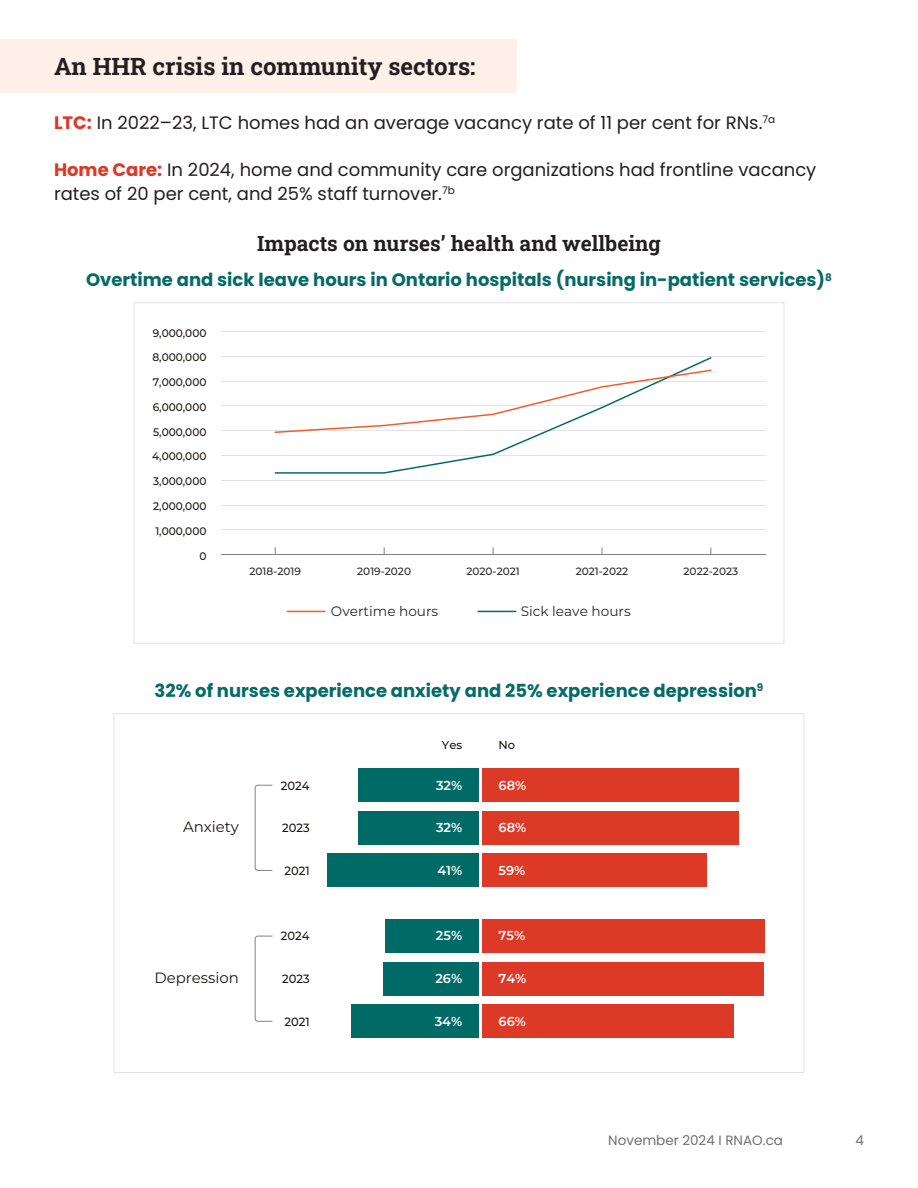
<style>
.page{position:relative;width:918px;height:1188px;background:#fff}
.page>*{position:absolute;margin:0;border:0;box-sizing:border-box;transform-origin:0 0}
.t1{font:700 24px "Roboto Slab";color:#231f20}
.t2{font:700 21px "Roboto Slab";color:#231f20}
.t3{font:18px/23.4px "Poppins";color:#231f20}
.t4{font:700 18px "Poppins";color:#066b67}
.t5{font:14.85px "Montserrat";color:#1c160e}
.t6{font:13.65px "Montserrat";color:#282928}
.t7{font:13.5px "Poppins";color:#6e6f71}
.t8{font:600 12.9px "Montserrat";color:#fff}
.t9{font:500 12px "Montserrat";color:#1c160e}
.t10{font:500 11.55px "Montserrat";color:#1c160e}
.t11{font:500 10.95px "Montserrat";color:#1c160e}
.t12{font:500 10.65px "Montserrat";color:#282928}
.s1{font-weight:700;color:#dc3826}
</style>
<div class="page">
<div style="left:0;top:39px;width:517px;height:54px;background:#fff0e9"></div>
<hr style="left:221px;top:331px;width:544px;height:1px;background:#e3e3e3">
<hr style="left:221px;top:356px;width:544px;height:1px;background:#e3e3e3">
<hr style="left:221px;top:381px;width:544px;height:1px;background:#e3e3e3">
<hr style="left:221px;top:406px;width:544px;height:1px;background:#e3e3e3">
<hr style="left:221px;top:430px;width:544px;height:1px;background:#e3e3e3">
<hr style="left:221px;top:455px;width:544px;height:1px;background:#e3e3e3">
<hr style="left:221px;top:480px;width:544px;height:1px;background:#e3e3e3">
<hr style="left:221px;top:505px;width:544px;height:1px;background:#e3e3e3">
<hr style="left:221px;top:530px;width:544px;height:1px;background:#e3e3e3">
<hr style="left:221px;top:554px;width:544px;height:1px;background:#808386">
<svg style="left:274px;top:357px;width:439px;height:256px"></svg>
<svg style="left:274px;top:369px;width:439px;height:65px"></svg>
<div style="left:351px;top:1004px;width:127px;height:34px;background:#006b66"></div>
<div style="left:383px;top:962px;width:95px;height:34px;background:#006b66"></div>
<div style="left:385px;top:919px;width:93px;height:34px;background:#006b66"></div>
<svg style="left:255px;top:936px;width:18px;height:86px"></svg>
<div style="left:327px;top:854px;width:151px;height:33px;background:#006b66"></div>
<div style="left:358px;top:811px;width:120px;height:34px;background:#006b66"></div>
<div style="left:358px;top:768px;width:120px;height:34px;background:#006b66"></div>
<div style="left:482px;top:768px;width:257px;height:34px;background:#dc3926"></div>
<div style="left:482px;top:811px;width:257px;height:34px;background:#dc3926"></div>
<div style="left:482px;top:854px;width:225px;height:33px;background:#dc3926"></div>
<div style="left:482px;top:919px;width:283px;height:34px;background:#dc3926"></div>
<div style="left:482px;top:962px;width:282px;height:34px;background:#dc3926"></div>
<div style="left:482px;top:1004px;width:251px;height:34px;background:#dc3926"></div>
<svg style="left:255px;top:785px;width:18px;height:86px"></svg>
<p class="t1" style="left:54px;top:50px;width:423px">An HHR crisis in community sectors:</p>
<p class="t3" style="left:54px;top:112px;width:723px"><span class="s1">LTC:</span> In 2022–23, LTC homes had an average vacancy rate of 11 per cent for RNs.<sup>7a</sup></p>
<p class="t3" style="left:54px;top:158px;width:764px"><span class="s1">Home Care:</span> In 2024, home and community care organizations had frontline vacancy rates of 20 per cent, and 25% staff turnover.<sup>7b</sup></p>
<p class="t2" style="left:257px;top:229px;width:405px">Impacts on nurses’ health and wellbeing</p>
<p class="t4" style="left:86px;top:270px;width:747px">Overtime and sick leave hours in Ontario hospitals (nursing in-patient services)<sup>8</sup></p>
<p class="t11" style="left:153px;top:325px;width:55px">9,000,000</p>
<p class="t11" style="left:153px;top:350px;width:55px">8,000,000</p>
<p class="t11" style="left:153px;top:375px;width:55px">7,000,000</p>
<p class="t11" style="left:153px;top:400px;width:55px">6,000,000</p>
<p class="t11" style="left:153px;top:424px;width:55px">5,000,000</p>
<p class="t11" style="left:152px;top:449px;width:56px">4,000,000</p>
<p class="t11" style="left:153px;top:474px;width:55px">3,000,000</p>
<p class="t11" style="left:153px;top:499px;width:55px">2,000,000</p>
<p class="t11" style="left:155px;top:524px;width:53px">1,000,000</p>
<p class="t11" style="left:199px;top:548px;width:9px">0</p>
<p class="t12" style="left:250px;top:564px;width:53px">2018-2019</p>
<p class="t12" style="left:357px;top:564px;width:55px">2019-2020</p>
<p class="t12" style="left:466px;top:564px;width:55px">2020-2021</p>
<p class="t12" style="left:576px;top:564px;width:54px">2021-2022</p>
<p class="t12" style="left:684px;top:564px;width:56px">2022-2023</p>
<p class="t6" style="left:331px;top:602px;width:109px">Overtime hours</p>
<p class="t6" style="left:521px;top:602px;width:111px">Sick leave hours</p>
<p class="t4" style="left:155px;top:681px;width:610px">32% of nurses experience anxiety and 25% experience depression<sup>9</sup></p>
<p class="t5" style="left:183px;top:817px;width:57px">Anxiety</p>
<p class="t5" style="left:155px;top:968px;width:86px">Depression</p>
<p class="t10" style="left:442px;top:737px;width:22px">Yes</p>
<p class="t10" style="left:499px;top:737px;width:18px">No</p>
<p class="t9" style="left:281px;top:777px;width:30px">2024</p>
<p class="t8" style="left:436px;top:776px;width:28px">32%</p>
<p class="t8" style="left:436px;top:819px;width:28px">32%</p>
<p class="t8" style="left:437px;top:862px;width:26px">41%</p>
<p class="t9" style="left:282px;top:820px;width:29px">2023</p>
<p class="t9" style="left:284px;top:862px;width:27px">2021</p>
<p class="t9" style="left:281px;top:928px;width:30px">2024</p>
<p class="t9" style="left:282px;top:971px;width:29px">2023</p>
<p class="t9" style="left:284px;top:1013px;width:27px">2021</p>
<p class="t8" style="left:436px;top:927px;width:28px">25%</p>
<p class="t8" style="left:435px;top:970px;width:28px">26%</p>
<p class="t8" style="left:435px;top:1012px;width:29px">34%</p>
<p class="t8" style="left:499px;top:776px;width:29px">68%</p>
<p class="t8" style="left:499px;top:819px;width:29px">68%</p>
<p class="t8" style="left:499px;top:862px;width:28px">59%</p>
<p class="t8" style="left:499px;top:927px;width:28px">75%</p>
<p class="t8" style="left:499px;top:970px;width:29px">74%</p>
<p class="t8" style="left:499px;top:1012px;width:29px">66%</p>
<p class="t7" style="left:608px;top:1132px;width:176px">November 2024 I RNAO.ca</p>
<p class="t7" style="left:856px;top:1132px;width:10px">4</p>
</div>
